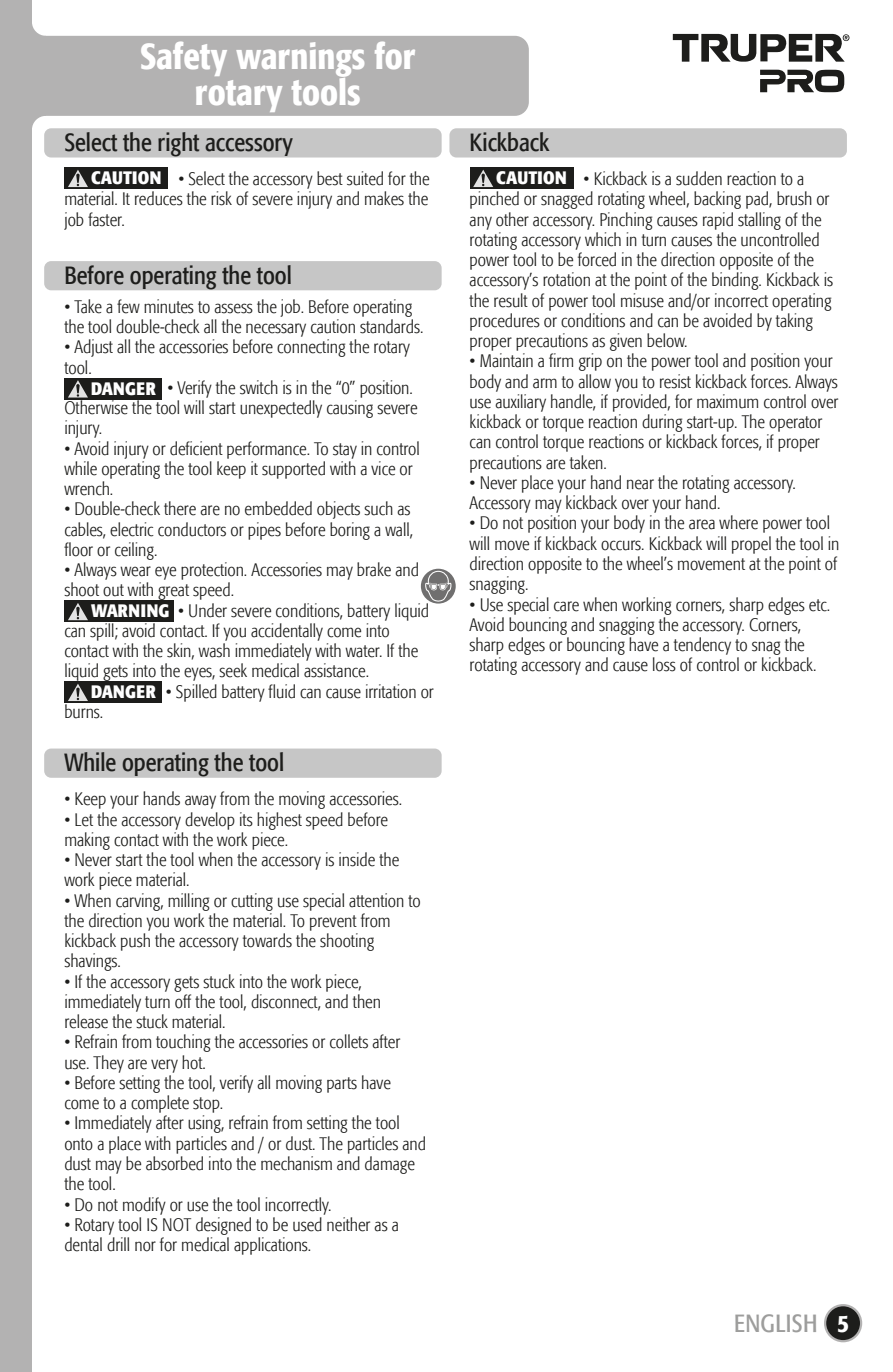
<style>
.page{position:relative;width:893px;height:1372px;background:#fff}
.page>*{position:absolute;margin:0;border:0;box-sizing:border-box;transform-origin:0 0}
.t1{font:500 condensed 36px/36px "Formata";color:#fff;text-align:center}
.t2{font:condensed 24.75px "Formata";color:#1d1d1b}
.t3{font:condensed 24.75px "Formata";letter-spacing:.02em;color:#9d9d9c}
.t4{font:500 condensed 24.75px "Formata";color:#fff}
.t5{font:300 condensed 18px/20.2px "Formata";color:#1d1d1b}
.t6{font:700 condensed 18px "Formata";letter-spacing:.015em;color:#fff}
</style>
<div class="page">
<div style="left:0;top:0;width:32px;height:1371px;background:#b3b2b2"></div>
<div style="left:449px;top:128px;width:398px;height:29px;background:#c6c6c6;border-radius:7px"></div>
<div style="left:44px;top:128px;width:398px;height:29px;background:#c6c6c6;border-radius:7px"></div>
<div style="left:44px;top:261px;width:398px;height:29px;background:#c6c6c6;border-radius:7px"></div>
<div style="left:44px;top:748px;width:398px;height:29px;background:#c6c6c6;border-radius:7px"></div>
<div style="left:32px;top:36px;width:497px;height:80px;background:#b3b2b2;border-radius:14px"></div>
<svg style="left:32px;top:24px;width:14px;height:104px"></svg>
<svg style="left:673px;top:34px;width:176px;height:28px"></svg>
<svg style="left:760px;top:70px;width:84px;height:22px"></svg>
<div style="left:825px;top:1304px;width:36px;height:36px;background:#1d1d1b;border-radius:50%"></div>
<div style="left:824px;top:1303px;width:38px;height:39px;border:2px solid #b3b2b2;border-radius:50%"></div>
<div style="left:470px;top:167px;width:103px;height:22px;background:#1d1d1b"></div>
<svg style="left:473px;top:169px;width:20px;height:19px"></svg>
<div style="left:64px;top:167px;width:104px;height:22px;background:#1d1d1b"></div>
<svg style="left:68px;top:170px;width:20px;height:18px"></svg>
<div style="left:64px;top:378px;width:98px;height:21px;background:#1d1d1b"></div>
<svg style="left:68px;top:380px;width:20px;height:18px"></svg>
<div style="left:64px;top:600px;width:110px;height:21px;background:#1d1d1b"></div>
<svg style="left:68px;top:603px;width:20px;height:17px"></svg>
<div style="left:64px;top:681px;width:98px;height:21px;background:#1d1d1b"></div>
<svg style="left:68px;top:684px;width:20px;height:17px"></svg>
<svg style="left:421px;top:568px;width:35px;height:35px"></svg>
<svg style="left:424px;top:570px;width:28px;height:32px"></svg>
<h1 class="t1" style="left:140px;top:38px;width:277px">Safety warnings for rotary tools</h1>
<h2 class="t2" style="left:64px;top:128px;width:230px">Select the right accessory</h2>
<p class="t6" style="left:91px;top:167px;width:72px">CAUTION</p>
<p class="t5" style="left:64px;top:169px;width:367px;text-align:justify;text-indent:114px">• Select the accessory best suited for the material. It reduces the risk of severe injury and makes the job faster.</p>
<h2 class="t2" style="left:64px;top:260px;width:229px">Before operating the tool</h2>
<p class="t5" style="left:64px;top:296px;width:360px">• Take a few minutes to assess the job. Before operating the tool double-check all the necessary caution standards.</p>
<p class="t5" style="left:64px;top:337px;width:347px">• Adjust all the accessories before connecting the rotary tool.</p>
<p class="t5" style="left:64px;top:377px;width:355px;text-indent:103px">• Verify the switch is in the “0” position.<br>Otherwise the tool will start unexpectedly causing severe injury.</p>
<p class="t5" style="left:64px;top:438px;width:357px">• Avoid injury or deficient performance. To stay in control while operating the tool keep it supported with a vice or wrench.</p>
<p class="t5" style="left:64px;top:499px;width:350px">• Double-check there are no embedded objects such as cables, electric conductors or pipes before boring a wall, floor or ceiling.</p>
<p class="t5" style="left:64px;top:560px;width:356px">• Always wear eye protection. Accessories may brake and shoot out with great speed.</p>
<p class="t5" style="left:64px;top:600px;width:366px;text-indent:114px">• Under severe conditions, battery liquid can spill; avoid contact. If you accidentally come into contact with the skin, wash immediately with water. If the liquid gets into the eyes, seek medical assistance.</p>
<p class="t5" style="left:166px;top:681px;width:269px">• Spilled battery fluid can cause irritation or</p>
<p class="t5" style="left:64px;top:701px;width:40px">burns.</p>
<p class="t6" style="left:91px;top:377px;width:66px">DANGER</p>
<p class="t6" style="left:91px;top:599px;width:80px">WARNING</p>
<p class="t6" style="left:91px;top:680px;width:66px">DANGER</p>
<h2 class="t2" style="left:64px;top:748px;width:221px">While operating the tool</h2>
<p class="t5" style="left:64px;top:789px;width:339px">• Keep your hands away from the moving accessories.</p>
<p class="t5" style="left:64px;top:809px;width:325px">• Let the accessory develop its highest speed before making contact with the work piece.</p>
<p class="t5" style="left:64px;top:849px;width:336px">• Never start the tool when the accessory is inside the work piece material.</p>
<p class="t5" style="left:64px;top:890px;width:358px">• When carving, milling or cutting use special attention to the direction you work the material. To prevent from kickback push the accessory towards the shooting shavings.</p>
<p class="t5" style="left:64px;top:971px;width:318px">• If the accessory gets stuck into the work piece, immediately turn off the tool, disconnect, and then release the stuck material.</p>
<p class="t5" style="left:64px;top:1032px;width:337px">• Refrain from touching the accessories or collets after use. They are very hot.</p>
<p class="t5" style="left:64px;top:1072px;width:328px">• Before setting the tool, verify all moving parts have come to a complete stop.</p>
<p class="t5" style="left:64px;top:1113px;width:363px">• Immediately after using, refrain from setting the tool onto a place with particles and / or dust. The particles and dust may be absorbed into the mechanism and damage the tool.</p>
<p class="t5" style="left:64px;top:1194px;width:269px">• Do not modify or use the tool incorrectly.</p>
<p class="t5" style="left:64px;top:1214px;width:336px">• Rotary tool IS NOT designed to be used neither as a dental drill nor for medical applications.</p>
<h2 class="t2" style="left:470px;top:128px;width:81px">Kickback</h2>
<p class="t6" style="left:496px;top:167px;width:72px">CAUTION</p>
<p class="t5" style="left:470px;top:169px;width:365px;text-indent:114px">• Kickback is a sudden reaction to a pinched or snagged rotating wheel, backing pad, brush or any other accessory. Pinching causes rapid stalling of the rotating accessory which in turn causes the uncontrolled power tool to be forced in the direction opposite of the accessory’s rotation at the point of the binding. Kickback is the result of power tool misuse and/or incorrect operating procedures or conditions and can be avoided by taking proper precautions as given below.</p>
<p class="t5" style="left:470px;top:351px;width:370px">• Maintain a firm grip on the power tool and position your body and arm to allow you to resist kickback forces. Always use auxiliary handle, if provided, for maximum control over kickback or torque reaction during start-up. The operator can control torque reactions or kickback forces, if proper precautions are taken.</p>
<p class="t5" style="left:470px;top:473px;width:328px">• Never place your hand near the rotating accessory.<br>Accessory may kickback over your hand.</p>
<p class="t5" style="left:470px;top:513px;width:371px">• Do not position your body in the area where power tool will move if kickback occurs. Kickback will propel the tool in direction opposite to the wheel’s movement at the point of snagging.</p>
<p class="t5" style="left:470px;top:594px;width:362px">• Use special care when working corners, sharp edges etc.<br>Avoid bouncing and snagging the accessory. Corners, sharp edges or bouncing have a tendency to snag the rotating accessory and cause loss of control or kickback.</p>
<h2 class="t3" style="left:734px;top:1308px;width:85px">ENGLISH</h2>
<h2 class="t4" style="left:837px;top:1307px;width:13px">5</h2>
</div>
